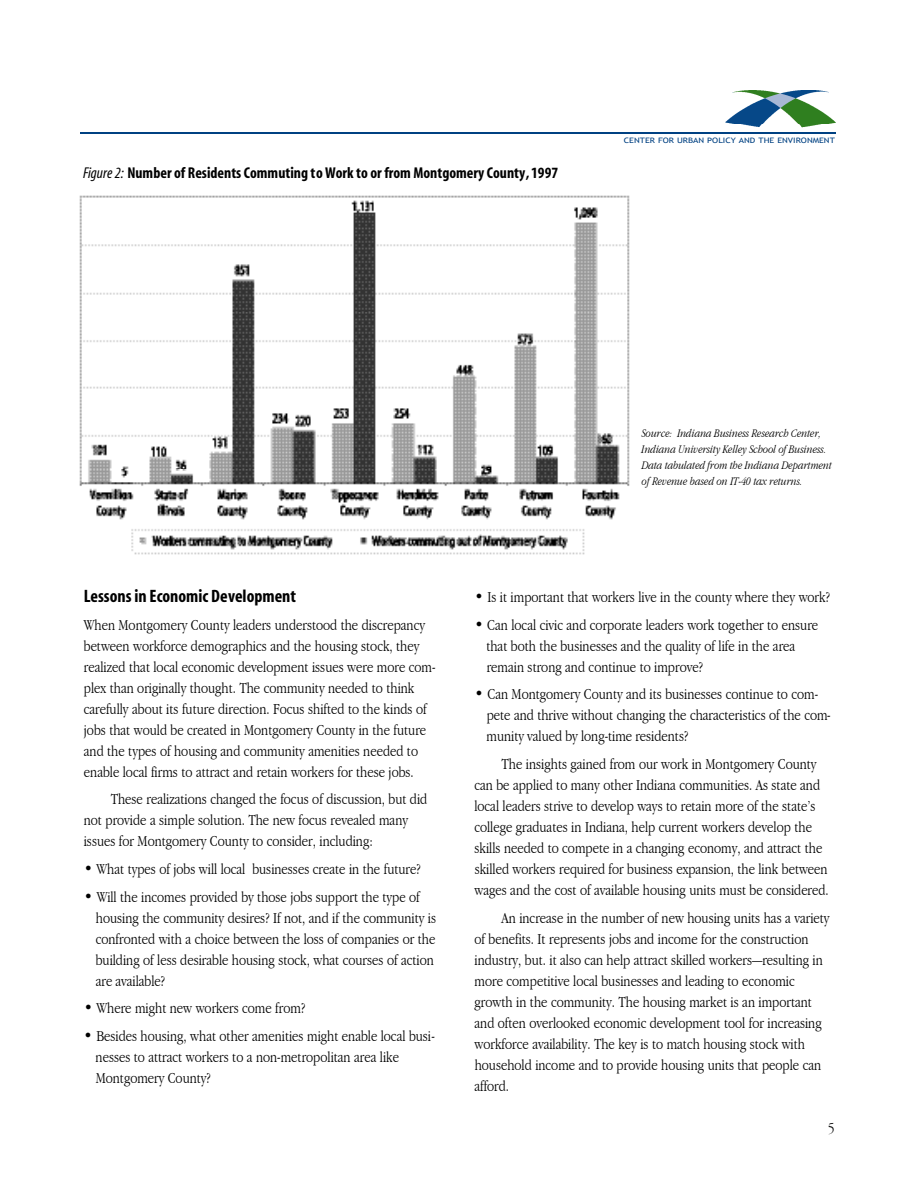
<style>
.page{position:relative;width:918px;height:1188px;background:#fff}
.page>*{position:absolute;margin:0;border:0;box-sizing:border-box;transform-origin:0 0}
.t1{font:700 condensed 18px "Myriad";color:#000}
.t2{font:300 condensed 15.75px/21px "Garamond";color:#000}
.t3{font:700 condensed 15.75px "Myriad";color:#000}
.t4{font:italic 700 condensed 12px/16px "Garamond";color:#000}
.t5{font:7.5px "Trebuchet MS";color:#004182;scale:1.2 1}
.s1{font-weight:400;font-style:italic}
</style>
<div class="page">
<hr style="left:80px;top:132px;width:756px;height:2px;background:#004182">
<img style="left:732px;top:91px;width:97px;height:17px">
<img style="left:725px;top:108px;width:111px;height:20px">
<img style="left:79px;top:195px;width:551px;height:117px">
<img style="left:79px;top:312px;width:551px;height:243px">
<p class="t3" style="left:83px;top:167px;width:476px"><span class="s1">Figure 2:</span> Number of Residents Commuting to Work to or from Montgomery County, 1997</p>
<p class="t5" style="left:624px;top:135px;width:177px">CENTER FOR URBAN POLICY AND THE ENVIRONMENT</p>
<p class="t4" style="left:642px;top:425px;width:192px">Source: Indiana Business Research Center, Indiana University Kelley School of Business.<br>Data tabulated from the Indiana Department of Revenue based on IT-40 tax returns.</p>
<p class="t1" style="left:84px;top:590px;width:214px">Lessons in Economic Development</p>
<p class="t2" style="left:84px;top:614px;width:353px">When Montgomery County leaders understood the discrepancy between workforce demographics and the housing stock, they realized that local economic development issues were more com&shy;plex than originally thought. The community needed to think carefully about its future direction. Focus shifted to the kinds of jobs that would be created in Montgomery County in the future and the types of housing and community amenities needed to enable local firms to attract and retain workers for these jobs.</p>
<p class="t2" style="left:84px;top:789px;width:345px;text-indent:27px">These realizations changed the focus of discussion, but did not provide a simple solution. The new focus revealed many issues for Montgomery County to consider, including:</p>
<p class="t2" style="left:84px;top:859px;width:338px">• What types of jobs will local businesses create in the future?</p>
<p class="t2" style="left:96px;top:886px;width:342px;text-indent:-12px">• Will the incomes provided by those jobs support the type of housing the community desires? If not, and if the community is confronted with a choice between the loss of companies or the building of less desirable housing stock, what courses of action are available?</p>
<p class="t2" style="left:84px;top:998px;width:223px">• Where might new workers come from?</p>
<p class="t2" style="left:96px;top:1025px;width:341px;text-indent:-12px">• Besides housing, what other amenities might enable local busi&shy;nesses to attract workers to a non-metropolitan area like<br>Montgomery County?</p>
<p class="t2" style="left:475px;top:587px;width:357px">• Is it important that workers live in the county where they work?</p>
<p class="t2" style="left:486px;top:614px;width:333px;text-indent:-12px">• Can local civic and corporate leaders work together to ensure that both the businesses and the quality of life in the area remain strong and continue to improve?</p>
<p class="t2" style="left:486px;top:684px;width:346px;text-indent:-12px">• Can Montgomery County and its businesses continue to com&shy;pete and thrive without changing the characteristics of the com&shy;munity valued by long-time residents?</p>
<p class="t2" style="left:474px;top:753px;width:356px;text-indent:27px">The insights gained from our work in Montgomery County can be applied to many other Indiana communities. As state and local leaders strive to develop ways to retain more of the state’s college graduates in Indiana, help current workers develop the skills needed to compete in a changing economy, and attract the skilled workers required for business expansion, the link between wages and the cost of available housing units must be considered.</p>
<p class="t2" style="left:474px;top:907px;width:357px;text-indent:27px">An increase in the number of new housing units has a variety of benefits. It represents jobs and income for the construction industry, but. it also can help attract skilled workers—resulting in more competitive local businesses and leading to economic growth in the community. The housing market is an important and often overlooked economic development tool for increasing workforce availability. The key is to match housing stock with household income and to provide housing units that people can afford.</p>
<p class="t2" style="left:828px;top:1118px;width:8px">5</p>
</div>
